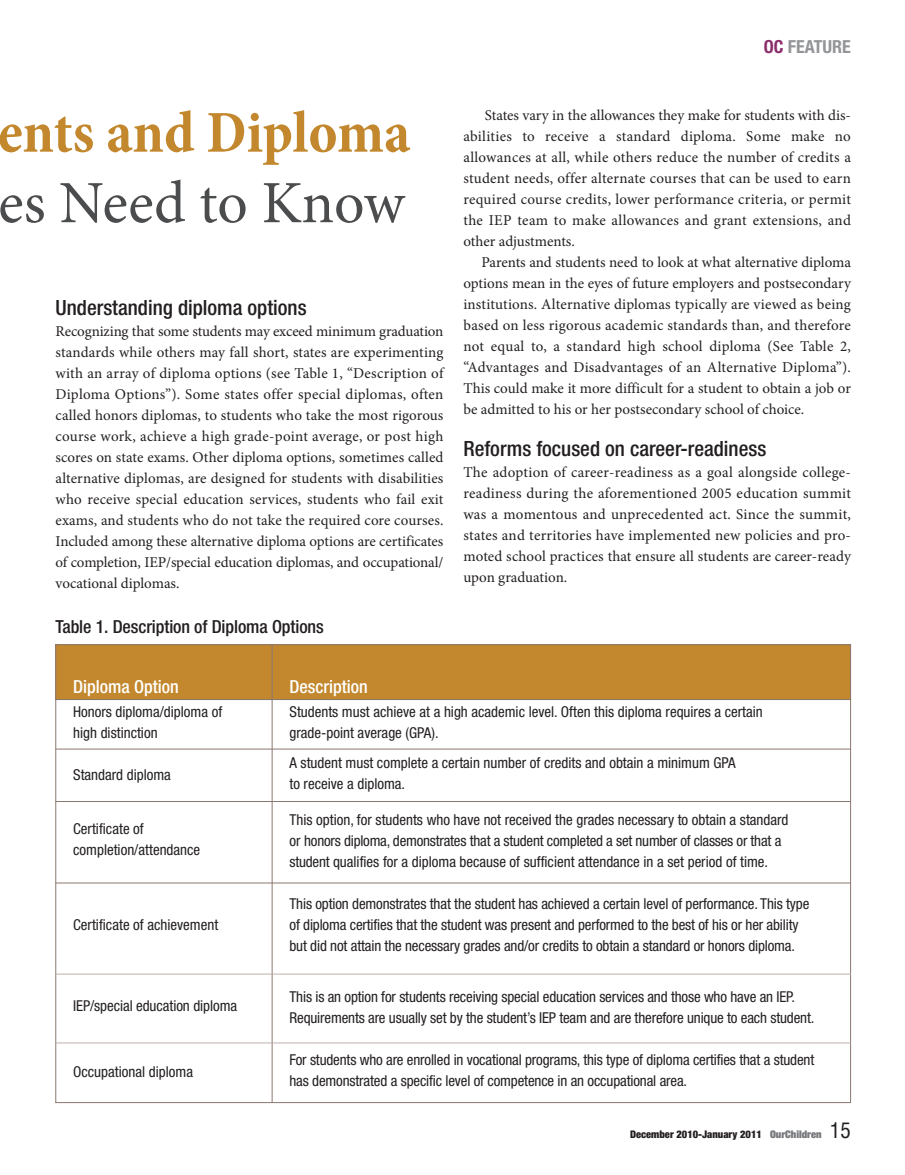
<style>
.page{position:relative;width:905px;height:1175px;background:#fff}
.page>*{position:absolute;margin:0;border:0;box-sizing:border-box;transform-origin:0 0}
.t1{font:700 condensed 60px/70.5px "Minion Pro";letter-spacing:-.005em;color:#c3882d}
.t2{font:500 condensed 21px "Helvetica Neue";color:#231f20}
.t3{font:500 condensed 18px "Helvetica Neue";letter-spacing:-.005em;color:#231f20}
.t4{font:500 condensed 18px "Helvetica Neue";color:#fff}
.t5{font:700 condensed 18px "Helvetica Neue";color:#939598}
.t6{font:15px/21px "Minion Pro";letter-spacing:.005em;color:#231f20;text-align:justify}
.t7{font:condensed 15px/21px "Helvetica Neue";letter-spacing:-.01em;color:#231f20}
.t8{font:900 condensed 10.5px "Helvetica Neue";color:#231f20}
.s1{color:#8b2d6b}
.s2{font-weight:400;font-stretch:normal;color:#4b4c4d}
.s3{font-stretch:expanded;color:#76787b}
.s4{font-family:"Helvetica";font-weight:400;font-size:21px}
</style>
<div class="page">
<div style="left:55px;top:644px;width:217px;height:55px;background:#c3882d"></div>
<div style="left:272px;top:644px;width:578px;height:55px;background:#c3882d"></div>
<hr style="left:55px;top:644px;width:1px;height:458px;background:#8a776f">
<hr style="left:272px;top:644px;width:1px;height:458px;background:#8a776f">
<hr style="left:850px;top:644px;width:1px;height:458px;background:#8a776f">
<hr style="left:55px;top:644px;width:795px;height:1px;background:#8a776f">
<hr style="left:55px;top:699px;width:795px;height:1px;background:#8a776f">
<hr style="left:55px;top:748px;width:795px;height:1px;background:#8a776f">
<hr style="left:55px;top:801px;width:795px;height:1px;background:#8a776f">
<hr style="left:55px;top:882px;width:795px;height:1px;background:#8a776f">
<hr style="left:55px;top:973px;width:795px;height:1px;background:#bdb0ab">
<hr style="left:55px;top:1042px;width:795px;height:1px;background:#bdb0ab">
<hr style="left:55px;top:1102px;width:795px;height:1px;background:#8a776f">
<p class="t5" style="left:764px;top:40px;width:88px"><span class="s1">OC</span> FEATURE</p>
<p class="t1" style="left:-2px;top:102px;width:414px">ents and Diploma <span class="s2">es Need to Know</span></p>
<p class="t2" style="left:56px;top:300px;width:253px">Understanding diploma options</p>
<p class="t6" style="left:56px;top:322px;width:389px">Recognizing that some students may exceed minimum graduation standards while others may fall short, states are experimenting with an array of diploma options (see Table 1, “Description of Diploma Options”). Some states offer special diplomas, often called honors diplomas, to students who take the most rigorous course work, achieve a high grade-point average, or post high scores on state exams. Other diploma options, sometimes called alternative diplomas, are designed for students with disabilities who receive special education services, students who fail exit exams, and students who do not take the required core courses.<br>Included among these alternative diploma options are certificates of completion, IEP/special education diplomas, and occupational/ vocational diplomas.</p>
<p class="t3" style="left:56px;top:620px;width:270px">Table 1. Description of Diploma Options</p>
<p class="t6" style="left:485px;top:106px;width:367px">States vary in the allowances they make for students with dis-</p>
<p class="t6" style="left:463px;top:127px;width:389px">abilities to receive a standard diploma. Some make no</p>
<p class="t6" style="left:463px;top:148px;width:389px">allowances at all, while others reduce the number of credits a</p>
<p class="t6" style="left:463px;top:169px;width:389px">student needs, offer alternate courses that can be used to earn</p>
<p class="t6" style="left:463px;top:190px;width:389px">required course credits, lower performance criteria, or permit</p>
<p class="t6" style="left:463px;top:211px;width:389px">the IEP team to make allowances and grant extensions, and</p>
<p class="t6" style="left:463px;top:232px;width:113px">other adjustments.</p>
<p class="t6" style="left:481px;top:253px;width:371px">Parents and students need to look at what alternative diploma</p>
<p class="t6" style="left:463px;top:274px;width:389px">options mean in the eyes of future employers and postsecondary</p>
<p class="t6" style="left:463px;top:295px;width:389px">institutions. Alternative diplomas typically are viewed as being</p>
<p class="t6" style="left:463px;top:316px;width:389px">based on less rigorous academic standards than, and therefore</p>
<p class="t6" style="left:463px;top:337px;width:389px">not equal to, a standard high school diploma (See Table 2,</p>
<p class="t6" style="left:463px;top:358px;width:389px">“Advantages and Disadvantages of an Alternative Diploma”).</p>
<p class="t6" style="left:463px;top:379px;width:389px">This could make it more difficult for a student to obtain a job or</p>
<p class="t6" style="left:463px;top:400px;width:342px">be admitted to his or her postsecondary school of choice.</p>
<p class="t2" style="left:463px;top:441px;width:304px">Reforms focused on career-readiness</p>
<p class="t6" style="left:463px;top:463px;width:389px">The adoption of career-readiness as a goal alongside college&shy;readiness during the aforementioned 2005 education summit was a momentous and unprecedented act. Since the summit, states and territories have implemented new policies and pro&shy;moted school practices that ensure all students are career-ready upon graduation.</p>
<p class="t4" style="left:73px;top:680px;width:107px">Diploma Option</p>
<p class="t4" style="left:289px;top:680px;width:80px">Description</p>
<p class="t7" style="left:73px;top:702px;width:151px">Honors diploma/diploma of high distinction</p>
<p class="t7" style="left:289px;top:702px;width:474px">Students must achieve at a high academic level. Often this diploma requires a certain grade-point average (GPA).</p>
<p class="t7" style="left:73px;top:765px;width:99px">Standard diploma</p>
<p class="t7" style="left:289px;top:753px;width:447px">A student must complete a certain number of credits and obtain a minimum GPA to receive a diploma.</p>
<p class="t7" style="left:73px;top:819px;width:129px">Certificate of completion/attendance</p>
<p class="t7" style="left:289px;top:810px;width:500px">This option, for students who have not received the grades necessary to obtain a standard or honors diploma, demonstrates that a student completed a set number of classes or that a student qualifies for a diploma because of sufficient attendance in a set period of time.</p>
<p class="t7" style="left:73px;top:915px;width:146px">Certificate of achievement</p>
<p class="t7" style="left:289px;top:894px;width:521px">This option demonstrates that the student has achieved a certain level of performance. This type of diploma certifies that the student was present and performed to the best of his or her ability but did not attain the necessary grades and/or credits to obtain a standard or honors diploma.</p>
<p class="t7" style="left:73px;top:996px;width:165px">IEP/special education diploma</p>
<p class="t7" style="left:289px;top:987px;width:526px">This is an option for students receiving special education services and those who have an IEP.<br>Requirements are usually set by the student’s IEP team and are therefore unique to each student.</p>
<p class="t7" style="left:73px;top:1062px;width:121px">Occupational diploma</p>
<p class="t7" style="left:289px;top:1050px;width:526px">For students who are enrolled in vocational programs, this type of diploma certifies that a student has demonstrated a specific level of competence in an occupational area.</p>
<p class="t8" style="left:630px;top:1130px;width:222px">December 2010-January 2011 <span class="s3">OurChildren</span> <span class="s4">15</span></p>
</div>
